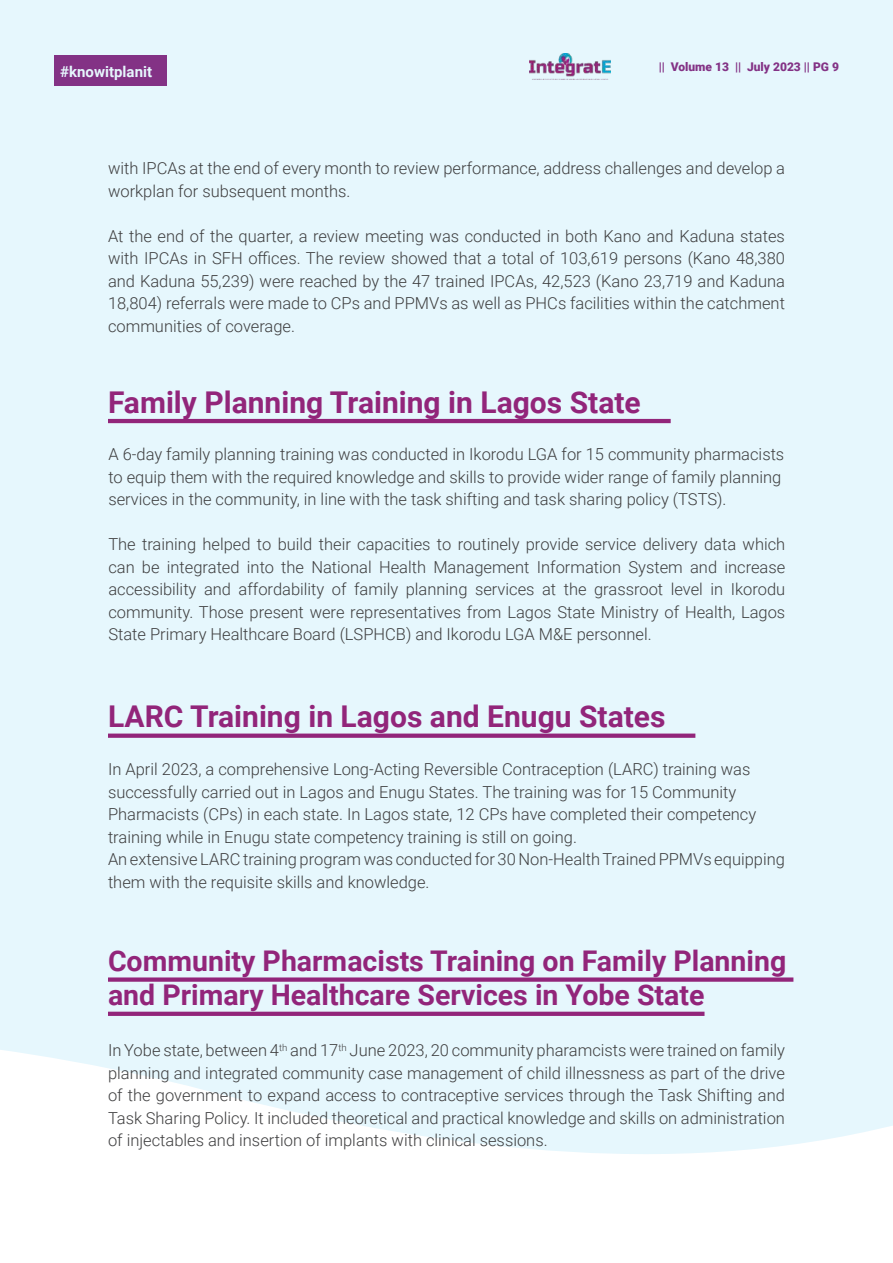
<style>
.page{position:relative;width:893px;height:1263px;background:#fff}
.page>*{position:absolute;margin:0;border:0;box-sizing:border-box;transform-origin:0 0}
.t1{font:700 30px "Roboto";color:#92257a}
.t2{font:700 28.5px/34.2px "Roboto";color:#92257a}
.t3{font:300 16.5px/22.5px "Roboto";color:#3e3e3f}
.t4{font:700 15px "Roboto";color:#fff}
.t5{font:900 12px "Roboto";color:#92257a}
</style>
<div class="page">
<div style="left:0;top:0;width:893px;height:1154px;background:#e6f7fd"></div>
<img style="left:529px;top:54px;width:81px;height:26px">
<div style="left:108px;top:733px;width:587px;height:5px;background:#92257a"></div>
<hr style="left:108px;top:419px;width:563px;height:4px;background:#92257a">
<div style="left:108px;top:977px;width:685px;height:5px;background:#92257a"></div>
<svg style="left:108px;top:1012px;width:596px;height:4px;background:#93287c"></svg>
<p class="t4" style="left:60px;top:62px;width:93px">#knowitplanit</p>
<p class="t5" style="left:659px;top:59px;width:182px">|| Volume 13 || July 2023 || PG 9</p>
<p class="t3" style="left:108px;top:157px;width:678px">with IPCAs at the end of every month to review performance, address challenges and develop a workplan for subsequent months.</p>
<p class="t3" style="left:108px;top:224px;width:678px;text-align:justify">At the end of the quarter, a review meeting was conducted in both Kano and Kaduna states with IPCAs in SFH offices. The review showed that a total of 103,619 persons (Kano 48,380 and Kaduna 55,239) were reached by the 47 trained IPCAs, 42,523 (Kano 23,719 and Kaduna 18,804) referrals were made to CPs and PPMVs as well as PHCs facilities within the catchment communities of coverage.</p>
<h1 class="t1" style="left:108px;top:381px;width:534px">Family Planning Training in Lagos State</h1>
<p class="t3" style="left:108px;top:442px;width:677px">A 6-day family planning training was conducted in Ikorodu LGA for 15 community pharmacists to equip them with the required knowledge and skills to provide wider range of family planning services in the community, in line with the task shifting and task sharing policy (TSTS).</p>
<p class="t3" style="left:108px;top:532px;width:678px;text-align:justify">The training helped to build their capacities to routinely provide service delivery data which can be integrated into the National Health Management Information System and increase accessibility and affordability of family planning services at the grassroot level in Ikorodu community. Those present were representatives from Lagos State Ministry of Health, Lagos State Primary Healthcare Board (LSPHCB) and Ikorodu LGA M&amp;E personnel.</p>
<h1 class="t1" style="left:108px;top:695px;width:559px">LARC Training in Lagos and Enugu States</h1>
<p class="t3" style="left:108px;top:757px;width:678px">In April 2023, a comprehensive Long-Acting Reversible Contraception (LARC) training was successfully carried out in Lagos and Enugu States. The training was for 15 Community Pharmacists (CPs) in each state. In Lagos state, 12 CPs have completed their competency training while in Enugu state competency training is still on going.<br>An extensive LARC training program was conducted for 30 Non-Health Trained PPMVs equipping them with the requisite skills and knowledge.</p>
<h2 class="t2" style="left:108px;top:943px;width:680px">Community Pharmacists Training on Family Planning and Primary Healthcare Services in Yobe State</h2>
<p class="t3" style="left:108px;top:1039px;width:678px;text-align:justify">In Yobe state, between 4<sup>th</sup> and 17<sup>th</sup> June 2023, 20 community pharamcists were trained on family planning and integrated community case management of child illnessness as part of the drive of the government to expand access to contraceptive services through the Task Shifting and Task Sharing Policy. It included theoretical and practical knowledge and skills on administration of injectables and insertion of implants with clinical sessions.</p>
</div>
